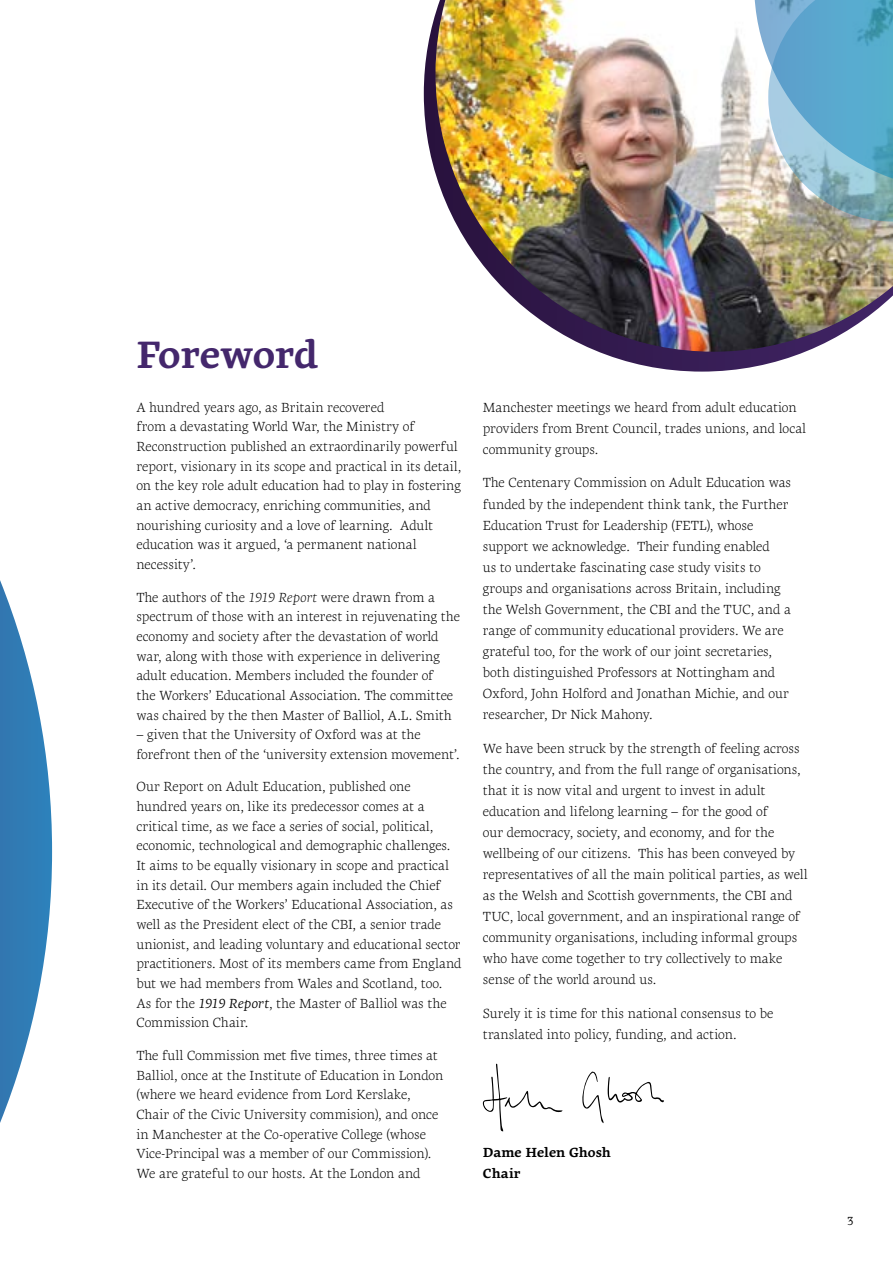
<style>
.page{position:relative;width:893px;height:1263px;background:#fff}
.page>*{position:absolute;margin:0;border:0;box-sizing:border-box;transform-origin:0 0}
.t1{font:700 39px "Geneo Std";letter-spacing:-.015em;color:#44276c}
.t2{font:300 13.5px/19.6px "Geneo Std";color:#000}
.t3{font:700 13.5px/21px "Geneo Std";color:#000}
.t4{font:12px "Geneo Std";color:#000}
.s1{font-style:italic}
.s2{font-weight:400;font-style:italic}
</style>
<div class="page">
<svg style="left:0;top:580px;width:52px;height:543px"></svg>
<svg style="left:424px;top:15px;width:380px;height:357px"></svg>
<img style="left:435px;top:0;width:458px;height:352px">
<svg style="left:754px;top:0;width:139px;height:221px;background:#80b4ca"></svg>
<svg style="left:483px;top:1064px;width:181px;height:67px"></svg>
<h1 class="t1" style="left:136px;top:332px;width:184px">Foreword</h1>
<p class="t2" style="left:136px;top:397px;width:326px">A hundred years ago, as Britain recovered<br>from a devastating World War, the Ministry of Reconstruction published an extraordinarily powerful report, visionary in its scope and practical in its detail, on the key role adult education had to play in fostering an active democracy, enriching communities, and nourishing curiosity and a love of learning. Adult education was it argued, ‘a permanent national necessity’.</p>
<p class="t2" style="left:136px;top:587px;width:325px">The authors of the <span class="s1">1919 Report</span> were drawn from a spectrum of those with an interest in rejuvenating the economy and society after the devastation of world war, along with those with experience in delivering adult education. Members included the founder of<br>the Workers’ Educational Association. The committee was chaired by the then Master of Balliol, A.L. Smith</p>
<p class="t2" style="left:136px;top:725px;width:325px">– given that the University of Oxford was at the forefront then of the ‘university extension movement’.</p>
<p class="t2" style="left:136px;top:777px;width:327px">Our Report on Adult Education, published one hundred years on, like its predecessor comes at a critical time, as we face a series of social, political, economic, technological and demographic challenges.<br>It aims to be equally visionary in scope and practical in its detail. Our members again included the Chief Executive of the Workers’ Educational Association, as well as the President elect of the CBI, a senior trade unionist, and leading voluntary and educational sector practitioners. Most of its members came from England but we had members from Wales and Scotland, too.<br>As for the <span class="s2">1919 Report</span>, the Master of Balliol was the Commission Chair.</p>
<p class="t2" style="left:136px;top:1045px;width:308px">The full Commission met five times, three times at Balliol, once at the Institute of Education in London (where we heard evidence from Lord Kerslake, Chair of the Civic University commision), and once in Manchester at the Co-operative College (whose Vice-Principal was a member of our Commission).<br>We are grateful to our hosts. At the London and</p>
<p class="t2" style="left:483px;top:396px;width:325px;line-height:21px">Manchester meetings we heard from adult education providers from Brent Council, trades unions, and local community groups.</p>
<p class="t2" style="left:483px;top:472px;width:310px;line-height:21px">The Centenary Commission on Adult Education was funded by the independent think tank, the Further Education Trust for Leadership (FETL), whose support we acknowledge. Their funding enabled<br>us to undertake fascinating case study visits to groups and organisations across Britain, including the Welsh Government, the CBI and the TUC, and a range of community educational providers. We are grateful too, for the work of our joint secretaries, both distinguished Professors at Nottingham and Oxford, John Holford and Jonathan Michie, and our researcher, Dr Nick Mahony.</p>
<p class="t2" style="left:483px;top:737px;width:326px;line-height:21px">We have been struck by the strength of feeling across the country, and from the full range of organisations, that it is now vital and urgent to invest in adult education and lifelong learning – for the good of<br>our democracy, society, and economy, and for the wellbeing of our citizens. This has been conveyed by representatives of all the main political parties, as well as the Welsh and Scottish governments, the CBI and TUC, local government, and an inspirational range of community organisations, including informal groups who have come together to try collectively to make sense of the world around us.</p>
<p class="t2" style="left:483px;top:1002px;width:292px;line-height:21px">Surely it is time for this national consensus to be translated into policy, funding, and action.</p>
<p class="t3" style="left:483px;top:1142px;width:130px">Dame Helen Ghosh<br>Chair</p>
<p class="t4" style="left:847px;top:1214px;width:8px">3</p>
</div>
